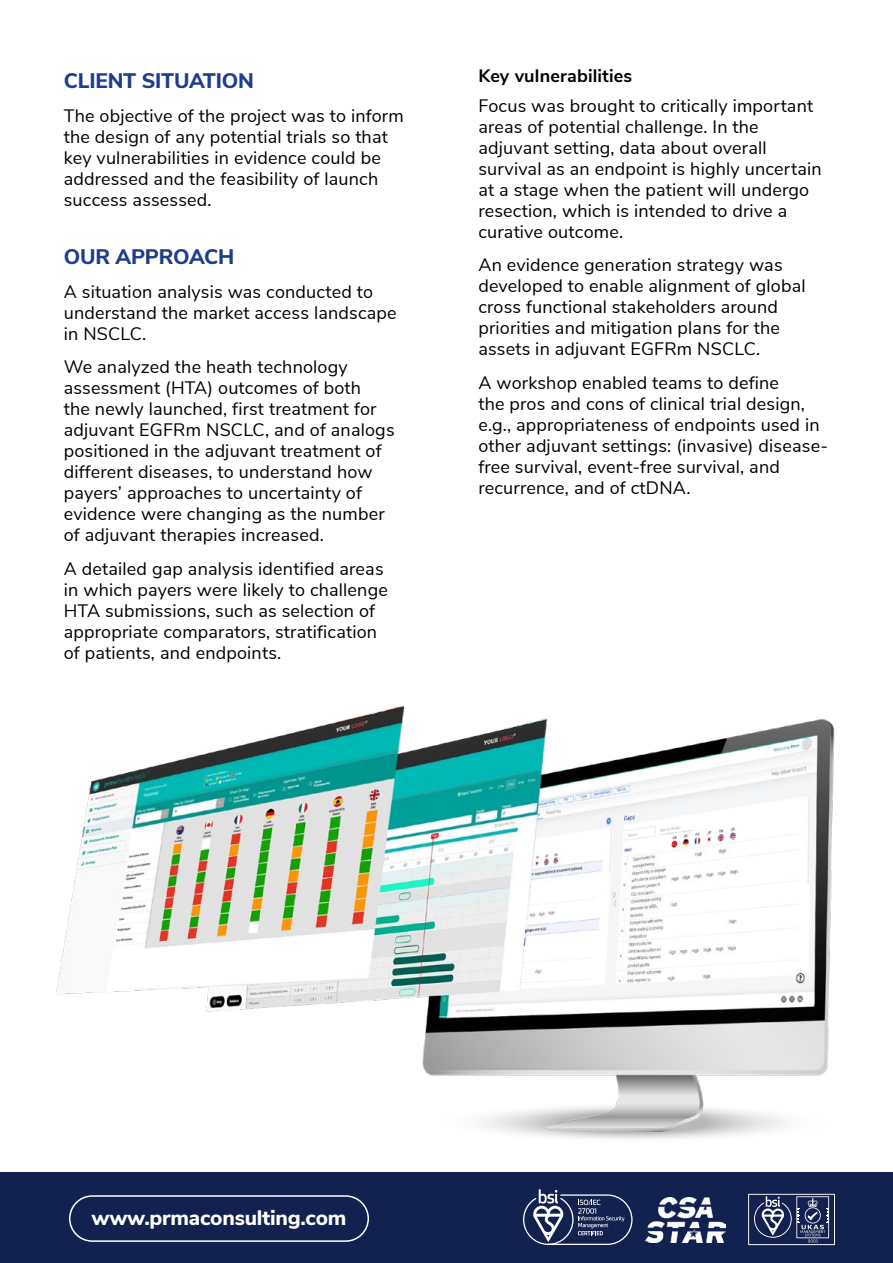
<style>
.page{position:relative;width:893px;height:1263px;background:#fff}
.page>*{position:absolute;margin:0;border:0;box-sizing:border-box;transform-origin:0 0}
.t1{font:800 21px "Nunito Sans";letter-spacing:-.01em;color:#1e3e89}
.t2{font:800 21px "Nunito Sans";letter-spacing:-.01em;color:#fff}
.t3{font:18px/21px "Nunito Sans";letter-spacing:.01em;color:#000}
.t4{font:700 18px "Nunito Sans";letter-spacing:.01em;color:#000}
</style>
<div class="page">
<div style="left:0;top:1172px;width:893px;height:91px;background:#132150"></div>
<div style="left:69px;top:1195px;width:300px;height:47px;border:2px solid #fff;border-radius:23px"></div>
<svg style="left:523px;top:1189px;width:109px;height:56px"></svg>
<svg style="left:748px;top:1194px;width:87px;height:51px"></svg>
<img style="left:645px;top:1197px;width:80px;height:46px">
<img style="left:56px;top:706px;width:779px;height:433px">
<p class="t1" style="left:64px;top:65px;width:192px">CLIENT SITUATION</p>
<p class="t3" style="left:64px;top:104px;width:342px">The objective of the project was to inform the design of any potential trials so that key vulnerabilities in evidence could be addressed and the feasibility of launch success assessed.</p>
<p class="t1" style="left:64px;top:241px;width:172px">OUR APPROACH</p>
<p class="t3" style="left:64px;top:280px;width:334px">A situation analysis was conducted to understand the market access landscape in NSCLC.</p>
<p class="t3" style="left:64px;top:355px;width:332px">We analyzed the heath technology assessment (HTA) outcomes of both<br>the newly launched, first treatment for adjuvant EGFRm NSCLC, and of analogs positioned in the adjuvant treatment of different diseases, to understand how payers’ approaches to uncertainty of evidence were changing as the number of adjuvant therapies increased.</p>
<p class="t3" style="left:64px;top:557px;width:326px">A detailed gap analysis identified areas in which payers were likely to challenge HTA submissions, such as selection of appropriate comparators, stratification of patients, and endpoints.</p>
<p class="t4" style="left:478px;top:63px;width:155px">Key vulnerabilities</p>
<p class="t3" style="left:478px;top:94px;width:345px">Focus was brought to critically important areas of potential challenge. In the adjuvant setting, data about overall survival as an endpoint is highly uncertain at a stage when the patient will undergo resection, which is intended to drive a curative outcome.</p>
<p class="t3" style="left:478px;top:253px;width:329px">An evidence generation strategy was developed to enable alignment of global cross functional stakeholders around priorities and mitigation plans for the assets in adjuvant EGFRm NSCLC.</p>
<p class="t3" style="left:478px;top:371px;width:351px">A workshop enabled teams to define<br>the pros and cons of clinical trial design, e.g., appropriateness of endpoints used in other adjuvant settings: (invasive) disease&shy;free survival, event-free survival, and recurrence, and of ctDNA.</p>
<p class="t2" style="left:91px;top:1202px;width:257px">www.prmaconsulting.com</p>
</div>
